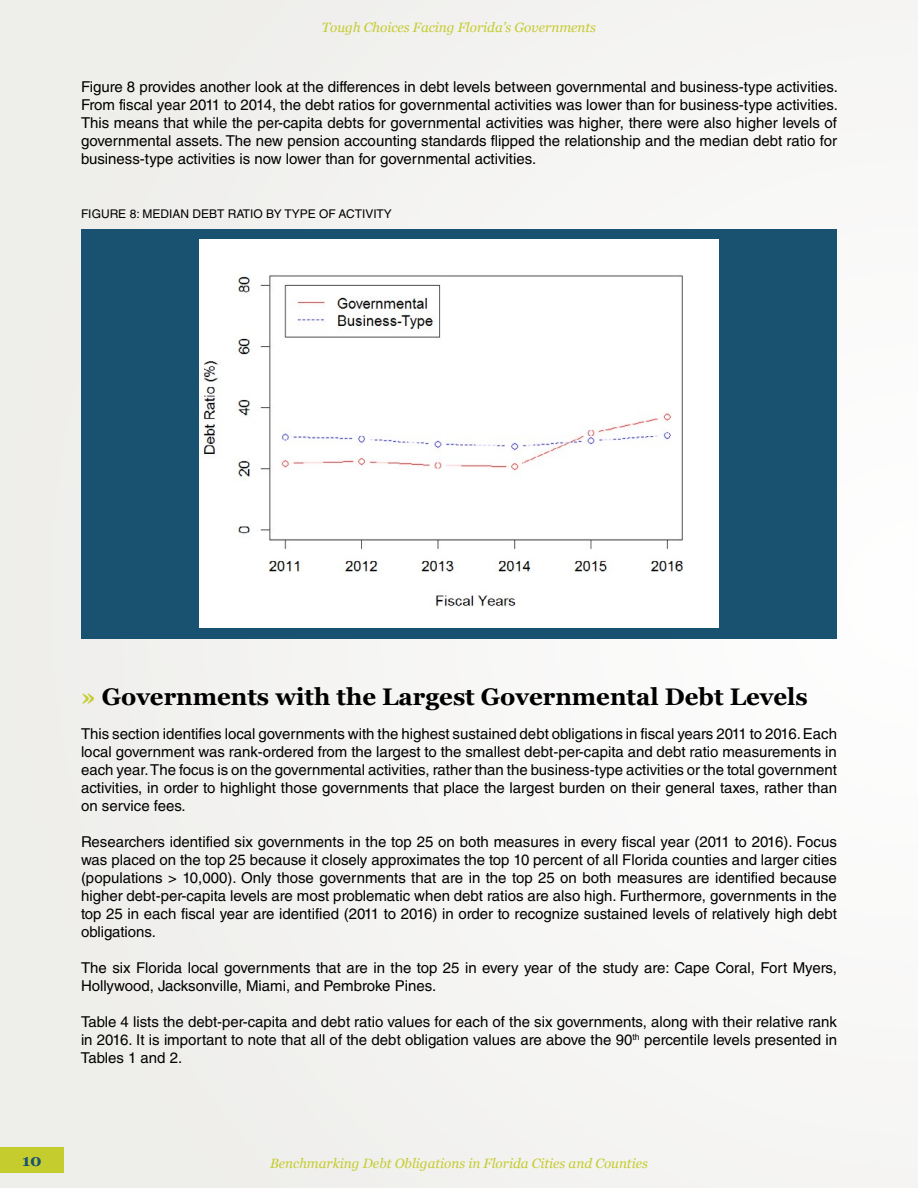
<style>
.page{position:relative;width:918px;height:1188px;background:#f4f4f2}
.page>*{position:absolute;margin:0;border:0;box-sizing:border-box;transform-origin:0 0}
.t1{font:700 24px "Georgia";color:#000}
.t2{font:700 16.5px "Georgia";color:#195270}
.t3{font:15px/18px "Helvetica LT Std";color:#000;text-align:justify}
.t4{font:italic 13.5px "Georgia";color:#c5cc2e}
.t5{font:12px "Helvetica LT Std";color:#000}
.s1{color:#c5cc2e}
</style>
<div class="page">
<div style="left:0;top:1147px;width:64px;height:26px;background:#c5cc2e"></div>
<div style="left:81px;top:229px;width:756px;height:409px;background:#195270"></div>
<div style="left:200px;top:239px;width:518px;height:389px;background:#fff"></div>
<p class="t4" style="left:322px;top:19px;width:276px">Tough Choices Facing Florida’s Governments</p>
<p class="t3" style="left:81px;top:77px;width:758px">Figure 8 provides another look at the differences in debt levels between governmental and business-type activities.<br>From fiscal year 2011 to 2014, the debt ratios for governmental activities was lower than for business-type activities.<br>This means that while the per-capita debts for governmental activities was higher, there were also higher levels of governmental assets. The new pension accounting standards flipped the relationship and the median debt ratio for business-type activities is now lower than for governmental activities.</p>
<p class="t5" style="left:81px;top:207px;width:312px">FIGURE 8: MEDIAN DEBT RATIO BY TYPE OF ACTIVITY</p>
<p class="t2" style="left:22px;top:1150px;width:21px">10</p>
<h1 class="t1" style="left:81px;top:681px;width:728px"><span class="s1">»</span> Governments with the Largest Governmental Debt Levels</h1>
<p class="t3" style="left:81px;top:725px;width:758px">This section identifies local governments with the highest sustained debt obligations in fiscal years 2011 to 2016. Each local government was rank-ordered from the largest to the smallest debt-per-capita and debt ratio measurements in each year. The focus is on the governmental activities, rather than the business-type activities or the total government activities, in order to highlight those governments that place the largest burden on their general taxes, rather than on service fees.</p>
<p class="t3" style="left:81px;top:833px;width:758px">Researchers identified six governments in the top 25 on both measures in every fiscal year (2011 to 2016). Focus was placed on the top 25 because it closely approximates the top 10 percent of all Florida counties and larger cities (populations &gt; 10,000). Only those governments that are in the top 25 on both measures are identified because higher debt-per-capita levels are most problematic when debt ratios are also high. Furthermore, governments in the top 25 in each fiscal year are identified (2011 to 2016) in order to recognize sustained levels of relatively high debt obligations.</p>
<p class="t3" style="left:81px;top:959px;width:757px">The six Florida local governments that are in the top 25 in every year of the study are: Cape Coral, Fort Myers,<br>Hollywood, Jacksonville, Miami, and Pembroke Pines.</p>
<p class="t3" style="left:81px;top:1013px;width:758px">Table 4 lists the debt-per-capita and debt ratio values for each of the six governments, along with their relative rank in 2016. It is important to note that all of the debt obligation values are above the 90<sup>th</sup> percentile levels presented in Tables 1 and 2.</p>
<p class="t4" style="left:270px;top:1154px;width:379px">Benchmarking Debt Obligations in Florida Cities and Counties</p>
</div>
